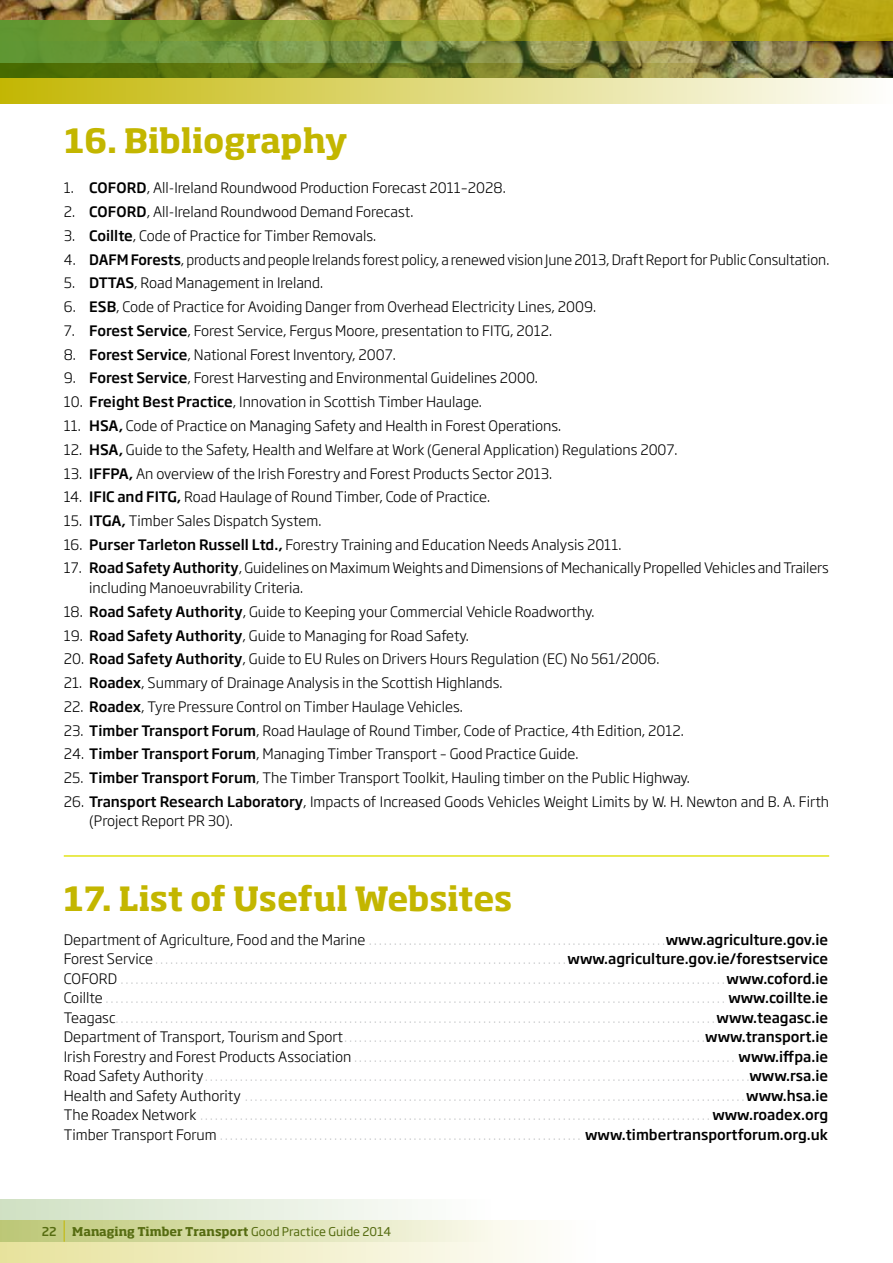
<style>
.page{position:relative;width:893px;height:1263px;background:#fff}
.page>*{position:absolute;margin:0;border:0;box-sizing:border-box;transform-origin:0 0}
.t1{font:700 33px "Soho Std";letter-spacing:-.005em;color:#c3b600}
.t2{font:300 14.25px/19.5px "Soho Gothic Pro";color:#000}
.t3{font:500 14.25px "Soho Gothic Pro";color:#000}
.t4{font:300 12px/19.5px "Soho Gothic Pro";color:#bcbec0;text-align:justify}
.t5{font:700 12px "Soho Std";color:#566c11}
.t6{font:500 12px "Soho Gothic Pro";color:#566c11}
.s1{font-weight:300}
.s2{font-weight:500}
.s3{font-size:14.25px;color:#000}
.s4{font-weight:500;font-size:14.25px;color:#000}
.s5{font-family:"Soho Gothic Pro";font-weight:400}
</style>
<div class="page">
<div style="left:0;top:1199px;width:495px;height:43px;background:linear-gradient(to right,#d0e0c3,#fefefe)"></div>
<svg style="left:0;top:1220px;width:536px;height:43px;background:#e7e8bd"></svg>
<svg style="left:64px;top:1220px;width:1px;height:22px"></svg>
<hr style="left:64px;top:855px;width:765px;height:2px;background:#e2e41a">
<img style="left:0;top:40px;width:892px;height:24px">
<img style="left:0;top:0;width:892px;height:40px">
<svg style="left:0;top:64px;width:892px;height:40px;background:#b5b55f"></svg>
<hr style="left:892px;top:20px;width:1px;height:58px;background:#5e9732">
<hr style="left:892px;top:0;width:1px;height:40px;background:#c3b600">
<h1 class="t1" style="left:65px;top:120px;width:285px">16. Bibliography</h1>
<p class="t3" style="left:64px;top:177px;width:45px"><span class="s1">1.</span> Coford</p>
<p class="t2" style="left:147px;top:178px;width:358px">, All-Ireland Roundwood Production Forecast 2011–2028.</p>
<p class="t3" style="left:64px;top:201px;width:45px"><span class="s1">2.</span> Coford</p>
<p class="t2" style="left:147px;top:201px;width:266px">, All-Ireland Roundwood Demand Forecast.</p>
<p class="t2" style="left:64px;top:225px;width:312px">3. <span class="s2">Coillte</span>, Code of Practice for Timber Removals.</p>
<p class="t2" style="left:64px;top:249px;width:765px">4. <span class="s2">DAFM Forests</span>, products and people Irelands forest policy, a renewed vision June 2013, Draft Report for Public Consultation.</p>
<p class="t2" style="left:64px;top:273px;width:259px">5. <span class="s2">DTTAS</span>, Road Management in Ireland.</p>
<p class="t2" style="left:64px;top:296px;width:532px">6. <span class="s2">ESB</span>, Code of Practice for Avoiding Danger from Overhead Electricity Lines, 2009.</p>
<p class="t2" style="left:64px;top:320px;width:488px">7. <span class="s2">Forest Service</span>, Forest Service, Fergus Moore, presentation to FITG, 2012.</p>
<p class="t2" style="left:64px;top:344px;width:331px">8. <span class="s2">Forest Service</span>, National Forest Inventory, 2007.</p>
<p class="t2" style="left:64px;top:368px;width:474px">9. <span class="s2">Forest Service</span>, Forest Harvesting and Environmental Guidelines 2000.</p>
<p class="t2" style="left:64px;top:391px;width:418px">10. <span class="s2">Freight Best Practice</span>, Innovation in Scottish Timber Haulage.</p>
<p class="t2" style="left:64px;top:415px;width:497px">11. <span class="s2">HSA,</span> Code of Practice on Managing Safety and Health in Forest Operations.</p>
<p class="t2" style="left:64px;top:439px;width:613px">12. <span class="s2">HSA,</span> Guide to the Safety, Health and Welfare at Work (General Application) Regulations 2007.</p>
<p class="t2" style="left:64px;top:463px;width:488px">13. <span class="s2">IFFPA,</span> An overview of the Irish Forestry and Forest Products Sector 2013.</p>
<p class="t2" style="left:64px;top:486px;width:426px">14. <span class="s2">IFIC and FITG,</span> Road Haulage of Round Timber, Code of Practice.</p>
<p class="t2" style="left:64px;top:510px;width:257px">15. <span class="s2">ITGA,</span> Timber Sales Dispatch System.</p>
<p class="t2" style="left:64px;top:534px;width:557px">16. <span class="s2">Purser Tarleton Russell Ltd.,</span> Forestry Training and Education Needs Analysis 2011.</p>
<p class="t2" style="left:89px;top:558px;width:741px;text-indent:-26px">17. <span class="s2">Road Safety Authority</span>, Guidelines on Maximum Weights and Dimensions of Mechanically Propelled Vehicles and Trailers including Manoeuvrability Criteria.</p>
<p class="t2" style="left:64px;top:601px;width:530px">18. <span class="s2">Road Safety Authority</span>, Guide to Keeping your Commercial Vehicle Roadworthy.</p>
<p class="t2" style="left:64px;top:625px;width:405px">19. <span class="s2">Road Safety Authority</span>, Guide to Managing for Road Safety.</p>
<p class="t2" style="left:64px;top:648px;width:595px">20. <span class="s2">Road Safety Authority</span>, Guide to EU Rules on Drivers Hours Regulation (EC) No 561/2006.</p>
<p class="t2" style="left:64px;top:672px;width:438px">21. <span class="s2">Roadex</span>, Summary of Drainage Analysis in the Scottish Highlands.</p>
<p class="t2" style="left:64px;top:696px;width:399px">22. <span class="s2">Roadex</span>, Tyre Pressure Control on Timber Haulage Vehicles.</p>
<p class="t2" style="left:64px;top:720px;width:620px">23. <span class="s2">Timber Transport Forum</span>, Road Haulage of Round Timber, Code of Practice, 4th Edition, 2012.</p>
<p class="t2" style="left:64px;top:743px;width:514px">24. <span class="s2">Timber Transport Forum</span>, Managing Timber Transport – Good Practice Guide.</p>
<p class="t2" style="left:64px;top:767px;width:626px">25. <span class="s2">Timber Transport Forum</span>, The Timber Transport Toolkit, Hauling timber on the Public Highway.</p>
<p class="t2" style="left:89px;top:791px;width:741px;text-indent:-26px">26. <span class="s2">Transport Research Laboratory</span>, Impacts of Increased Goods Vehicles Weight Limits by W. H. Newton and B. A. Firth (Project Report PR 30).</p>
<h1 class="t1" style="left:64px;top:878px;width:450px">17. List of Useful Websites</h1>
<p class="t4" style="left:64px;top:930px;width:766px"><span class="s3">Department of Agriculture, Food and the Marine</span> . . . . . . . . . . . . . . . . . . . . . . . . . . . . . . . . . . . . . . . . . . . . . . . . . . . . . . . . . . . <span class="s4">www.agriculture.gov.ie </span><span class="s3">Forest Service</span> . . . . . . . . . . . . . . . . . . . . . . . . . . . . . . . . . . . . . . . . . . . . . . . . . . . . . . . . . . . . . . . . . . . . . . . . . . . . . . . . . . <span class="s4">www.agriculture.gov.ie/forestservice </span><span class="s3">CoFoRD</span> . . . . . . . . . . . . . . . . . . . . . . . . . . . . . . . . . . . . . . . . . . . . . . . . . . . . . . . . . . . . . . . . . . . . . . . . . . . . . . . . . . . . . . . . . . . . . . . . . . . . . . . . . . . . . . . . . . . . . . . . . <span class="s4">www.coford.ie </span><span class="s3">Coillte</span> . . . . . . . . . . . . . . . . . . . . . . . . . . . . . . . . . . . . . . . . . . . . . . . . . . . . . . . . . . . . . . . . . . . . . . . . . . . . . . . . . . . . . . . . . . . . . . . . . . . . . . . . . . . . . . . . . . . . . . . . . . . . . <span class="s4">www.coillte.ie </span><span class="s3">Teagasc</span> . . . . . . . . . . . . . . . . . . . . . . . . . . . . . . . . . . . . . . . . . . . . . . . . . . . . . . . . . . . . . . . . . . . . . . . . . . . . . . . . . . . . . . . . . . . . . . . . . . . . . . . . . . . . . . . . . . . . . . . . <span class="s4">www.teagasc.ie </span><span class="s3">Department of Transport, Tourism and Sport</span> . . . . . . . . . . . . . . . . . . . . . . . . . . . . . . . . . . . . . . . . . . . . . . . . . . . . . . . . . . . . . . . . . . . . . . . . <span class="s4">www.transport.ie </span><span class="s3">Irish Forestry and Forest Products Association</span> . . . . . . . . . . . . . . . . . . . . . . . . . . . . . . . . . . . . . . . . . . . . . . . . . . . . . . . . . . . . . . . . . . . . . . . . . . . . . <span class="s4">www.iffpa.ie </span><span class="s3">Road Safety Authority</span> . . . . . . . . . . . . . . . . . . . . . . . . . . . . . . . . . . . . . . . . . . . . . . . . . . . . . . . . . . . . . . . . . . . . . . . . . . . . . . . . . . . . . . . . . . . . . . . . . . . . . . . . . . . . . <span class="s4">www.rsa.ie </span><span class="s3">Health and Safety Authority</span> . . . . . . . . . . . . . . . . . . . . . . . . . . . . . . . . . . . . . . . . . . . . . . . . . . . . . . . . . . . . . . . . . . . . . . . . . . . . . . . . . . . . . . . . . . . . . . . . . . . . <span class="s4">www.hsa.ie </span><span class="s3">The Roadex Network</span> . . . . . . . . . . . . . . . . . . . . . . . . . . . . . . . . . . . . . . . . . . . . . . . . . . . . . . . . . . . . . . . . . . . . . . . . . . . . . . . . . . . . . . . . . . . . . . . . . . . . . . . <span class="s4">www.roadex.org </span><span class="s3">Timber Transport Forum</span> . . . . . . . . . . . . . . . . . . . . . . . . . . . . . . . . . . . . . . . . . . . . . . . . . . . . . . . . . . . . . . . . . . . . . . . . . <span class="s4">www.timbertransportforum.org.uk</span></p>
<p class="t6" style="left:42px;top:1222px;width:16px">22</p>
<p class="t5" style="left:72px;top:1223px;width:320px">Managing Timber Transport <span class="s5">Good Practice Guide 2014</span></p>
</div>
